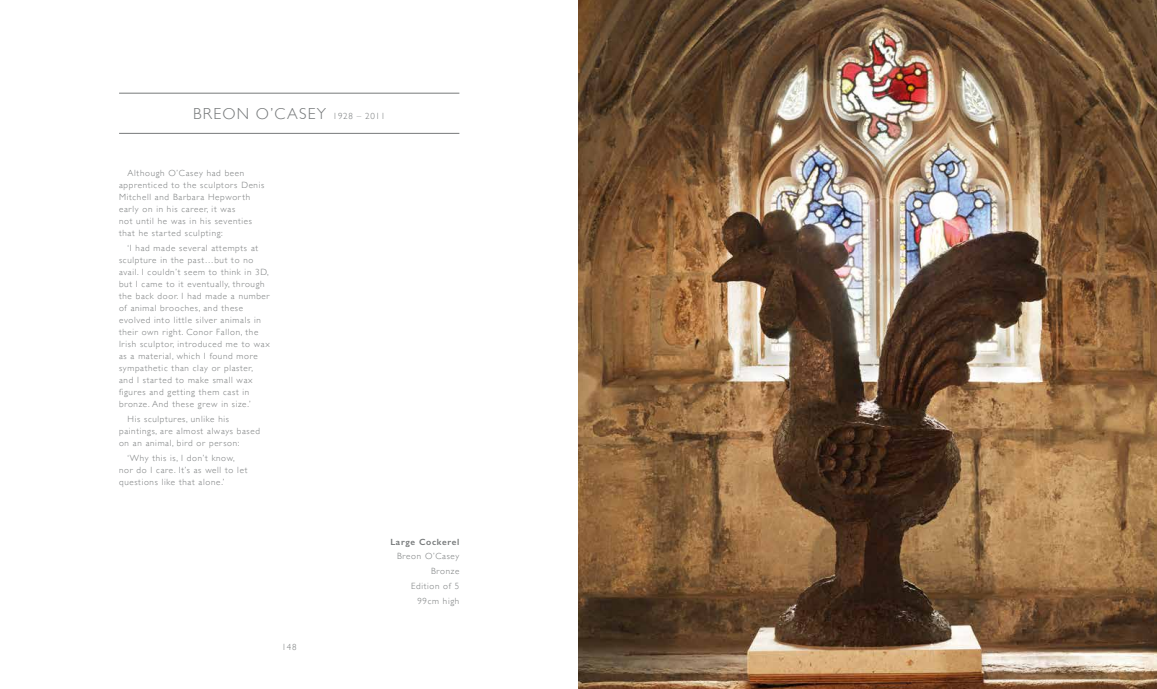
<style>
.page{position:relative;width:1157px;height:689px;background:#fff}
.page>*{position:absolute;margin:0;border:0;box-sizing:border-box;transform-origin:0 0}
.t1{font:300 16px "Gill Sans";letter-spacing:.075em;color:#76797a}
.t2{font:300 9px/12px "Gill Sans";letter-spacing:.075em;color:#76797a}
.t3{font:600 9px "Gill Sans";letter-spacing:.075em;color:#76797a}
.s1{font-size:9px}
</style>
<div class="page">
<hr style="left:119px;top:93px;width:340px;height:1px;background:#76797a">
<hr style="left:119px;top:133px;width:340px;height:1px;background:#76797a">
<img style="left:578px;top:0;width:579px;height:689px">
<h1 class="t1" style="left:193px;top:101px;width:193px">BREON O’CASEY <span class="s1">1928 – 2011</span></h1>
<p class="t2" style="left:119px;top:167px;width:147px;text-indent:9px">Although O’Casey had been apprenticed to the sculptors Denis<br>Mitchell and Barbara Hepworth early on in his career, it was<br>not until he was in his seventies that he started sculpting:</p>
<p class="t2" style="left:119px;top:242px;width:152px;text-indent:9px">‘I had made several attempts at sculpture in the past…but to no avail. I couldn’t seem to think in 3D, but I came to it eventually, through the back door. I had made a number of animal brooches, and these evolved into little silver animals in their own right. Conor Fallon, the Irish sculptor, introduced me to wax as a material, which I found more sympathetic than clay or plaster,<br>and I started to make small wax figures and getting them cast in bronze. And these grew in size.’</p>
<p class="t2" style="left:119px;top:413px;width:142px;text-indent:9px">His sculptures, unlike his paintings, are almost always based on an animal, bird or person:</p>
<p class="t2" style="left:119px;top:451px;width:130px;text-indent:9px">‘Why this is, I don’t know, nor do I care. It’s as well to let questions like that alone.’</p>
<p class="t2" style="left:282px;top:640px;width:16px">148</p>
<p class="t3" style="left:390px;top:536px;width:71px">Large Cockerel</p>
<p class="t2" style="left:397px;top:548px;width:64px;line-height:14.8px;text-align:right">Breon O’Casey<br>Bronze<br>Edition of 5<br>99cm high</p>
</div>
